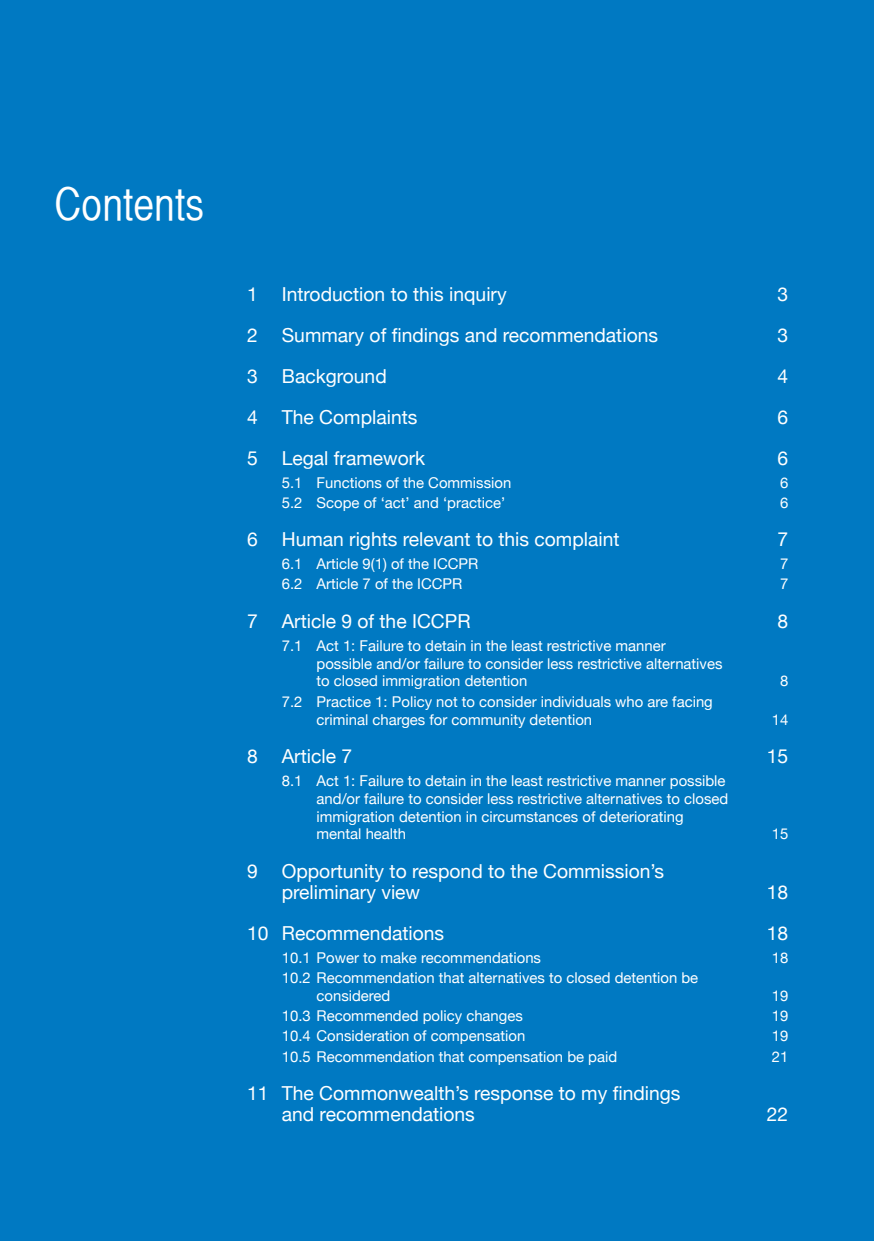
<style>
.page{position:relative;width:874px;height:1241px;background:#fff}
.page>*{position:absolute;margin:0;border:0;box-sizing:border-box;transform-origin:0 0}
.t1{font:45.5px "Helvetica CY Plain";color:#fff}
.TOC_Heading__1{font:19.25px/21px "Helvetica Neue";color:#fff}
.TOC_Heading__1_1{font:14.88px/17.8px "Helvetica Neue";color:#fff}
</style>
<div class="page">
<div style="left:0;top:0;width:873px;height:1240px;background:#0079c2"></div>
<p class="t1" style="left:55px;top:178px;width:151px">Contents</p>
<p class="TOC_Heading__1" style="left:247px;top:285px;width:261px">1 Introduction to this inquiry</p>
<p class="TOC_Heading__1" style="left:777px;top:285px;width:12px">3</p>
<p class="TOC_Heading__1" style="left:247px;top:326px;width:412px">2 Summary of findings and recommendations</p>
<p class="TOC_Heading__1" style="left:777px;top:326px;width:12px">3</p>
<p class="TOC_Heading__1" style="left:247px;top:367px;width:141px">3 Background</p>
<p class="TOC_Heading__1" style="left:777px;top:367px;width:12px">4</p>
<p class="TOC_Heading__1" style="left:247px;top:407px;width:172px">4 The Complaints</p>
<p class="TOC_Heading__1" style="left:777px;top:407px;width:12px">6</p>
<p class="TOC_Heading__1" style="left:247px;top:448px;width:180px">5 Legal framework</p>
<p class="TOC_Heading__1" style="left:777px;top:448px;width:12px">6</p>
<p class="TOC_Heading__1_1" style="left:282px;top:474px;width:231px">5.1 Functions of the Commission</p>
<p class="TOC_Heading__1_1" style="left:779px;top:474px;width:10px">6</p>
<p class="TOC_Heading__1_1" style="left:282px;top:494px;width:225px">5.2 Scope of ‘act’ and ‘practice’</p>
<p class="TOC_Heading__1_1" style="left:779px;top:494px;width:10px">6</p>
<p class="TOC_Heading__1" style="left:247px;top:530px;width:374px">6 Human rights relevant to this complaint</p>
<p class="TOC_Heading__1" style="left:777px;top:530px;width:12px">7</p>
<p class="TOC_Heading__1_1" style="left:282px;top:555px;width:198px">6.1 Article 9(1) of the ICCPR</p>
<p class="TOC_Heading__1_1" style="left:779px;top:555px;width:10px">7</p>
<p class="TOC_Heading__1_1" style="left:282px;top:576px;width:182px">6.2 Article 7 of the ICCPR</p>
<p class="TOC_Heading__1_1" style="left:779px;top:576px;width:10px">7</p>
<p class="TOC_Heading__1" style="left:247px;top:611px;width:225px">7 Article 9 of the ICCPR</p>
<p class="TOC_Heading__1" style="left:777px;top:611px;width:12px">8</p>
<p class="TOC_Heading__1_1" style="left:316px;top:637px;width:407px;text-indent:-35px">7.1 Act 1: Failure to detain in the least restrictive manner possible and/or failure to consider less restrictive alternatives to closed immigration detention</p>
<p class="TOC_Heading__1_1" style="left:779px;top:673px;width:10px">8</p>
<p class="TOC_Heading__1_1" style="left:316px;top:693px;width:397px;text-indent:-35px">7.2 Practice 1: Policy not to consider individuals who are facing criminal charges for community detention</p>
<p class="TOC_Heading__1_1" style="left:771px;top:711px;width:18px">14</p>
<p class="TOC_Heading__1" style="left:247px;top:746px;width:106px">8 Article 7</p>
<p class="TOC_Heading__1" style="left:766px;top:746px;width:23px">15</p>
<p class="TOC_Heading__1_1" style="left:316px;top:772px;width:413px;text-indent:-35px">8.1 Act 1: Failure to detain in the least restrictive manner possible and/or failure to consider less restrictive alternatives to closed immigration detention in circumstances of deteriorating mental health</p>
<p class="TOC_Heading__1_1" style="left:771px;top:826px;width:18px">15</p>
<p class="TOC_Heading__1" style="left:282px;top:861px;width:383px;text-indent:-35px">9 Opportunity to respond to the Commission’s preliminary view</p>
<p class="TOC_Heading__1" style="left:766px;top:882px;width:23px">18</p>
<p class="TOC_Heading__1" style="left:247px;top:923px;width:198px">10 Recommendations</p>
<p class="TOC_Heading__1" style="left:766px;top:923px;width:23px">18</p>
<p class="TOC_Heading__1_1" style="left:282px;top:949px;width:261px">10.1 Power to make recommendations</p>
<p class="TOC_Heading__1_1" style="left:771px;top:949px;width:18px">18</p>
<p class="TOC_Heading__1_1" style="left:316px;top:969px;width:383px;text-indent:-35px">10.2 Recommendation that alternatives to closed detention be considered</p>
<p class="TOC_Heading__1_1" style="left:771px;top:987px;width:18px">19</p>
<p class="TOC_Heading__1_1" style="left:282px;top:1007px;width:242px">10.3 Recommended policy changes</p>
<p class="TOC_Heading__1_1" style="left:771px;top:1007px;width:18px">19</p>
<p class="TOC_Heading__1_1" style="left:282px;top:1027px;width:245px">10.4 Consideration of compensation</p>
<p class="TOC_Heading__1_1" style="left:771px;top:1027px;width:18px">19</p>
<p class="TOC_Heading__1_1" style="left:282px;top:1048px;width:337px">10.5 Recommendation that compensation be paid</p>
<p class="TOC_Heading__1_1" style="left:771px;top:1048px;width:18px">21</p>
<p class="TOC_Heading__1" style="left:282px;top:1083px;width:400px;text-indent:-35px">11 The Commonwealth’s response to my findings and recommendations</p>
<p class="TOC_Heading__1" style="left:766px;top:1104px;width:23px">22</p>
</div>
